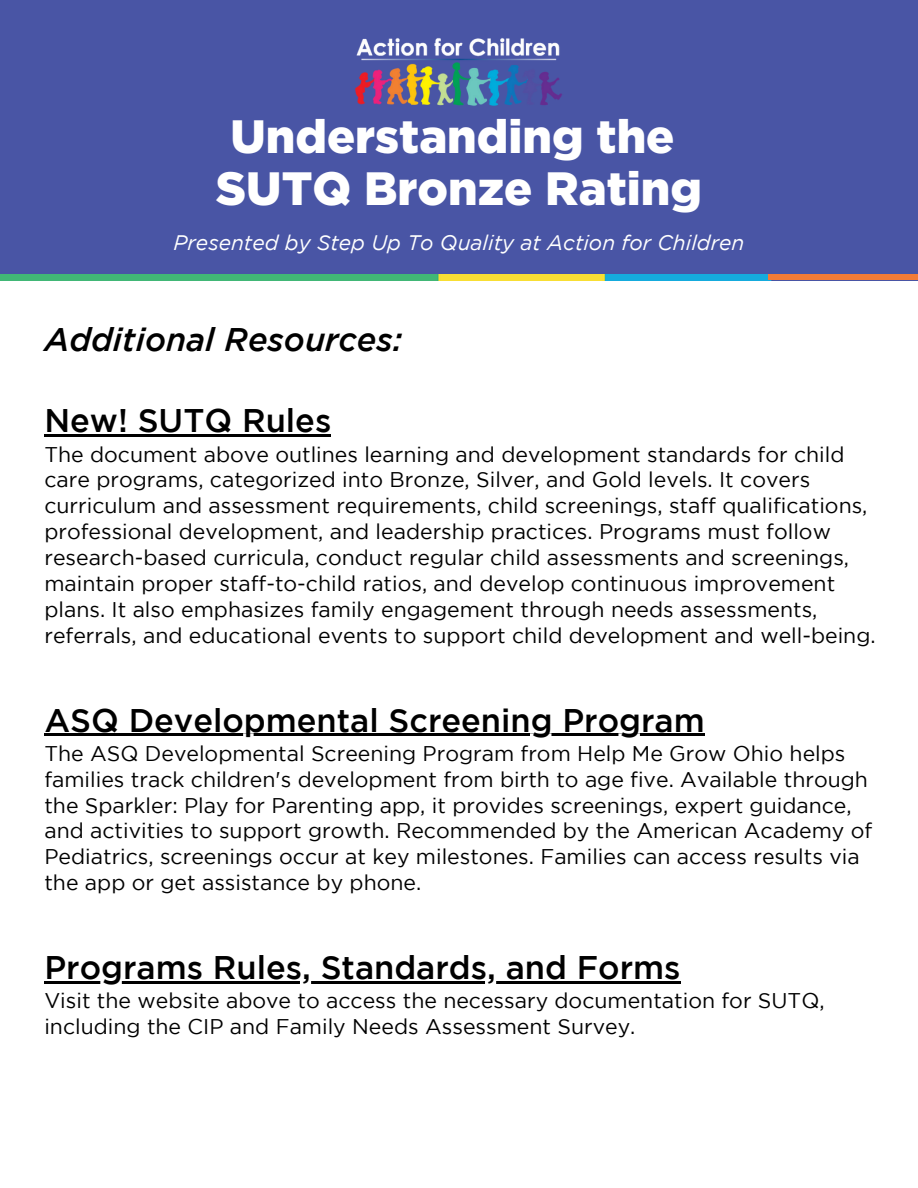
<style>
.page{position:relative;width:918px;height:1188px;background:#fff}
.page>*{position:absolute;margin:0;border:0;box-sizing:border-box;transform-origin:0 0}
.t1{font:900 46.65px/52.5px "Gotham";color:#fff;text-align:center}
.t2{font:500 32.7px "Gotham";color:#000}
.t3{font:italic 500 32.7px "Gotham";color:#000}
.t4{font:21.3px/25.8px "Gotham";color:#000}
.t5{font:italic 21px "Gotham";color:#fff}
</style>
<div class="page">
<img style="left:0;top:273px;width:918px;height:8px">
<svg style="left:769px;top:273px;width:149px;height:7px"></svg>
<div style="left:0;top:0;width:918px;height:273px;background:#4955a5"></div>
<img style="left:355px;top:38px;width:207px;height:68px">
<hr style="left:44px;top:435px;width:287px;height:2px;background:#000">
<hr style="left:44px;top:734px;width:661px;height:2px;background:#000">
<hr style="left:44px;top:981px;width:637px;height:3px;background:#000">
<h1 class="t1" style="left:216px;top:109px;width:488px">Understanding the<br>SUTQ Bronze Rating</h1>
<p class="t5" style="left:174px;top:235px;width:572px">Presented by Step Up To Quality at Action for Children</p>
<p class="t3" style="left:44px;top:328px;width:360px">Additional Resources:</p>
<p class="t2" style="left:44px;top:409px;width:288px">New! SUTQ Rules</p>
<h2 class="t4" style="left:44px;top:443px;width:833px">The document above outlines learning and development standards for child care programs, categorized into Bronze, Silver, and Gold levels. It covers curriculum and assessment requirements, child screenings, staff qualifications, professional development, and leadership practices. Programs must follow research-based curricula, conduct regular child assessments and screenings, maintain proper staff-to-child ratios, and develop continuous improvement plans. It also emphasizes family engagement through needs assessments, referrals, and educational events to support child development and well-being.</h2>
<p class="t2" style="left:44px;top:708px;width:662px">ASQ Developmental Screening Program</p>
<p class="t4" style="left:44px;top:742px;width:829px">The ASQ Developmental Screening Program from Help Me Grow Ohio helps families track children's development from birth to age five. Available through the Sparkler: Play for Parenting app, it provides screenings, expert guidance, and activities to support growth. Recommended by the American Academy of Pediatrics, screenings occur at key milestones. Families can access results via the app or get assistance by phone.</p>
<p class="t2" style="left:44px;top:955px;width:638px">Programs Rules, Standards, and Forms</p>
<p class="t4" style="left:44px;top:989px;width:782px">Visit the website above to access the necessary documentation for SUTQ, including the CIP and Family Needs Assessment Survey.</p>
</div>
